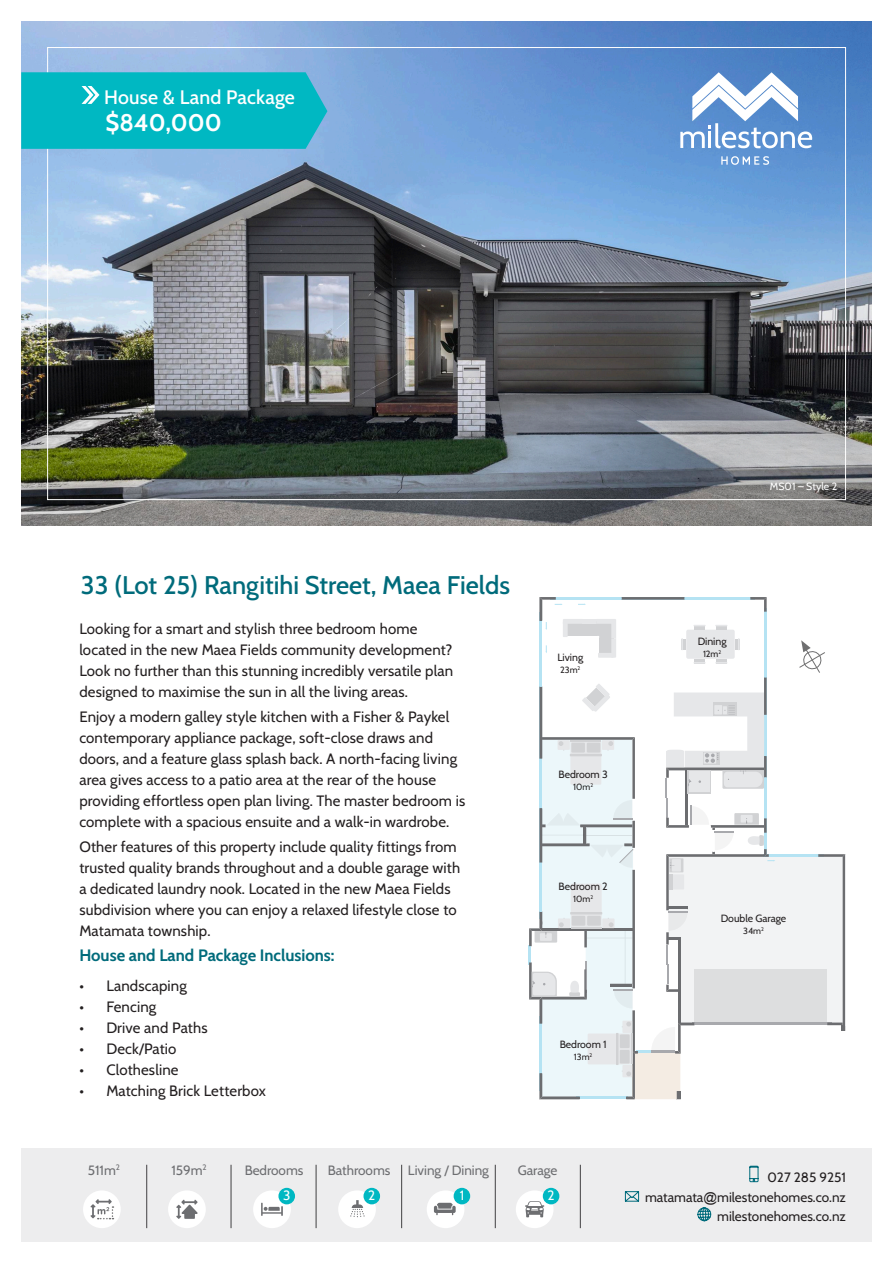
<style>
.page{position:relative;width:893px;height:1263px;background:#fff}
.page>*{position:absolute;margin:0;border:0;box-sizing:border-box;transform-origin:0 0}
.t1{font:500 25.5px "Cabin";color:#006b7b}
.t2{font:700 24px "Cabin";color:#fff}
.t3{font:500 19.5px "Cabin";letter-spacing:.01em;color:#fff}
.t4{font:700 16.5px "Cabin";color:#006b7b}
.t5{font:15px/21px "Cabin";letter-spacing:.01em;color:#231f20}
.t6{font:13.5px "Cabin";color:#231f20}
.t7{font:13.5px "Cabin";color:#6d6e71}
.t8{font:13.5px "Cabin";color:#fff}
.t9{font:10.5px "Cabin";color:#231f20}
.t10{font:10.5px "Cabin";letter-spacing:.01em;color:#fff}
.t11{font:9px "Cabin";color:#231f20}
.s1{font-family:"Arial"}
</style>
<div class="page">
<img style="left:21px;top:21px;width:851px;height:504px">
<div style="left:21px;top:1148px;width:851px;height:94px;background:#ededee"></div>
<hr style="left:316px;top:1165px;width:1px;height:63px;background:#414042">
<hr style="left:401px;top:1165px;width:1px;height:63px;background:#414042">
<hr style="left:495px;top:1165px;width:1px;height:63px;background:#414042">
<div style="left:338px;top:1190px;width:38px;height:38px;background:#fff;border-radius:50%"></div>
<svg style="left:350px;top:1200px;width:15px;height:17px"></svg>
<div style="left:363px;top:1188px;width:17px;height:16px;background:#00b8c2;border-radius:50%"></div>
<div style="left:516px;top:1190px;width:37px;height:38px;background:#fff;border-radius:50%"></div>
<svg style="left:525px;top:1201px;width:19px;height:16px"></svg>
<div style="left:543px;top:1188px;width:16px;height:16px;background:#00b8c2;border-radius:50%"></div>
<div style="left:427px;top:1190px;width:37px;height:38px;background:#fff;border-radius:50%"></div>
<svg style="left:434px;top:1203px;width:22px;height:12px"></svg>
<div style="left:454px;top:1188px;width:16px;height:16px;background:#00b8c2;border-radius:50%"></div>
<hr style="left:580px;top:1165px;width:1px;height:63px;background:#414042">
<div style="left:253px;top:1190px;width:38px;height:38px;background:#fff;border-radius:50%"></div>
<div style="left:278px;top:1188px;width:17px;height:16px;background:#00b8c2;border-radius:50%"></div>
<svg style="left:261px;top:1203px;width:22px;height:13px"></svg>
<div style="left:168px;top:1190px;width:38px;height:38px;background:#fff;border-radius:50%"></div>
<svg style="left:176px;top:1200px;width:22px;height:19px"></svg>
<hr style="left:231px;top:1165px;width:1px;height:63px;background:#414042">
<svg style="left:21px;top:72px;width:306px;height:77px;background:#07b8c3"></svg>
<svg style="left:680px;top:72px;width:132px;height:76px"></svg>
<svg style="left:721px;top:156px;width:48px;height:9px"></svg>
<svg style="left:749px;top:1165px;width:10px;height:17px"></svg>
<svg style="left:624px;top:1191px;width:16px;height:11px"></svg>
<svg style="left:697px;top:1207px;width:14px;height:14px"></svg>
<svg style="left:529px;top:597px;width:316px;height:502px"></svg>
<hr style="left:146px;top:1165px;width:1px;height:63px;background:#414042">
<div style="left:83px;top:1190px;width:38px;height:38px;background:#fff;border-radius:50%"></div>
<svg style="left:90px;top:1199px;width:23px;height:20px"></svg>
<p class="t3" style="left:104px;top:82px;width:192px">House &amp; Land Package</p>
<p class="t2" style="left:106px;top:104px;width:118px">$840,000</p>
<p class="t1" style="left:81px;top:565px;width:431px">33 (Lot 25) Rangitihi Street, Maea Fields</p>
<p class="t5" style="left:79px;top:617px;width:375px">Looking for a smart and stylish three bedroom home located in the new Maea Fields community development?<br>Look no further than this stunning incredibly versatile plan designed to maximise the sun in all the living areas.</p>
<p class="t5" style="left:79px;top:705px;width:387px">Enjoy a modern galley style kitchen with a Fisher &amp; Paykel contemporary appliance package, soft-close draws and doors, and a feature glass splash back. A north-facing living area gives access to a patio area at the rear of the house providing effortless open plan living. The master bedroom is complete with a spacious ensuite and a walk-in wardrobe.</p>
<p class="t5" style="left:79px;top:835px;width:382px">Other features of this property include quality fittings from trusted quality brands throughout and a double garage with a dedicated laundry nook. Located in the new Maea Fields subdivision where you can enjoy a relaxed lifestyle close to Matamata township.</p>
<p class="t4" style="left:79px;top:942px;width:257px">House and Land Package Inclusions:</p>
<p class="t5" style="left:79px;top:974px;width:109px">• Landscaping</p>
<p class="t5" style="left:79px;top:995px;width:78px">• Fencing</p>
<p class="t5" style="left:79px;top:1016px;width:130px">• Drive and Paths</p>
<p class="t5" style="left:79px;top:1037px;width:99px">• Deck/Patio</p>
<p class="t5" style="left:79px;top:1058px;width:101px">• Clothesline</p>
<p class="t5" style="left:79px;top:1079px;width:188px">• Matching Brick Letterbox</p>
<p class="t9" style="left:557px;top:649px;width:27px">Living</p>
<p class="t11" style="left:560px;top:662px;width:22px">23m<sup>2</sup></p>
<p class="t9" style="left:558px;top:766px;width:51px">Bedroom 3</p>
<p class="t11" style="left:573px;top:779px;width:21px">10m<sup>2</sup></p>
<p class="t9" style="left:559px;top:878px;width:51px">Bedroom 2</p>
<p class="t11" style="left:573px;top:891px;width:21px">10m<sup>2</sup></p>
<p class="t9" style="left:560px;top:1036px;width:49px">Bedroom 1</p>
<p class="t11" style="left:574px;top:1050px;width:20px">13m<sup>2</sup></p>
<p class="t7" style="left:88px;top:1159px;width:34px">511m<sup>2</sup></p>
<p class="t7" style="left:171px;top:1159px;width:37px">159m<sup>2</sup></p>
<p class="t7" style="left:245px;top:1159px;width:60px">Bedrooms</p>
<p class="t7" style="left:328px;top:1159px;width:64px">Bathrooms</p>
<p class="t8" style="left:368px;top:1185px;width:9px">2</p>
<p class="t7" style="left:408px;top:1160px;width:83px">Living / Dining</p>
<p class="t8" style="left:283px;top:1185px;width:9px">3</p>
<p class="t8" style="left:460px;top:1185px;width:6px">1</p>
<p class="t7" style="left:518px;top:1159px;width:41px">Garage</p>
<p class="t8" style="left:548px;top:1185px;width:9px">2</p>
<p class="t10" style="left:770px;top:478px;width:69px">MS01 – Style 2</p>
<p class="t9" style="left:698px;top:632px;width:30px">Dining</p>
<p class="t11" style="left:703px;top:646px;width:20px">12m<sup>2</sup></p>
<p class="t9" style="left:721px;top:909px;width:67px">Double Garage</p>
<p class="t11" style="left:743px;top:923px;width:22px">34m<sup>2</sup></p>
<p class="t6" style="left:767px;top:1167px;width:80px">027 285 9251</p>
<p class="t6" style="left:645px;top:1186px;width:202px">matamata<span class="s1">@</span>milestonehomes.co.nz</p>
<p class="t6" style="left:717px;top:1206px;width:130px">milestonehomes.co.nz</p>
</div>
